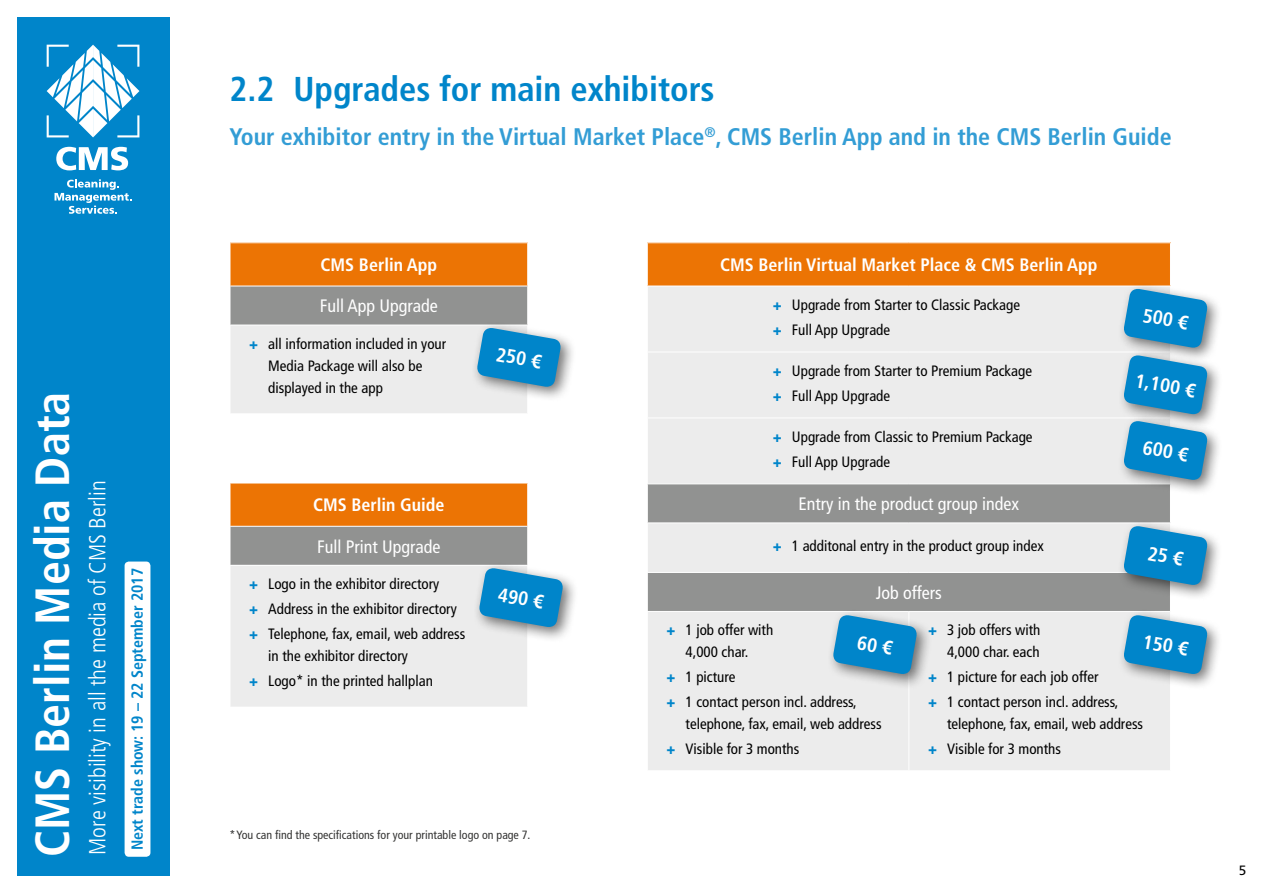
<style>
.page{position:relative;width:1263px;height:893px;background:#fff}
.page>*{position:absolute;margin:0;border:0;box-sizing:border-box;transform-origin:0 0}
.t1{font:700 condensed 48px "Frutiger LT Std";color:#fff}
.t2{font:700 condensed 34.5px "Frutiger LT Std";color:#0085ca}
.t3{font:700 condensed 24px "Frutiger LT Std";color:#339dd5}
.t4{font:300 condensed 23.25px "Frutiger LT Std";color:#fff}
.t5{font:700 condensed 19.5px "Frutiger LT Std";color:#fff}
.t6{font:700 condensed 18px "Frutiger LT Std";color:#fff}
.t7{font:condensed 18px "Frutiger LT Std";color:#fff}
.t8{font:700 condensed 16.05px "Frutiger LT Std";color:#0085ca}
.t9{font:condensed 15px/24.9px "Frutiger LT Std";color:#000}
.t10{font:13.5px "Frutiger LT Std";color:#000}
.t11{font:condensed 12px "Frutiger LT Std";color:#343433}
.s1{font-weight:900;font-stretch:normal;color:#0085ca}
</style>
<div class="page">
<div style="left:17px;top:17px;width:152px;height:859px;background:#0085ca"></div>
<div style="left:125px;top:562px;width:25px;height:295px;background:#fff;border-radius:4px"></div>
<div style="left:230px;top:243px;width:298px;height:43px;background:#ec7404"></div>
<div style="left:230px;top:286px;width:298px;height:39px;background:#919291"></div>
<div style="left:230px;top:325px;width:298px;height:89px;background:#ececec"></div>
<hr style="left:230px;top:243px;width:1px;height:43px;background:#fff">
<hr style="left:527px;top:243px;width:1px;height:43px;background:#fff">
<hr style="left:230px;top:325px;width:1px;height:88px;background:#fff">
<hr style="left:527px;top:325px;width:1px;height:88px;background:#fff">
<hr style="left:230px;top:413px;width:298px;height:1px;background:#fff">
<hr style="left:230px;top:286px;width:298px;height:1px;background:#fff">
<hr style="left:230px;top:286px;width:1px;height:39px;background:#fff">
<hr style="left:527px;top:286px;width:1px;height:39px;background:#fff">
<hr style="left:230px;top:325px;width:298px;height:1px;background:#fff">
<div style="left:230px;top:483px;width:298px;height:43px;background:#ec7404"></div>
<div style="left:230px;top:526px;width:298px;height:39px;background:#919291"></div>
<div style="left:230px;top:565px;width:298px;height:142px;background:#ececec"></div>
<hr style="left:230px;top:483px;width:298px;height:1px;background:#fff">
<hr style="left:230px;top:483px;width:1px;height:43px;background:#fff">
<hr style="left:527px;top:483px;width:1px;height:43px;background:#fff">
<hr style="left:230px;top:566px;width:1px;height:141px;background:#fff">
<hr style="left:527px;top:566px;width:1px;height:141px;background:#fff">
<hr style="left:230px;top:526px;width:298px;height:1px;background:#fff">
<hr style="left:230px;top:527px;width:1px;height:38px;background:#fff">
<hr style="left:527px;top:527px;width:1px;height:38px;background:#fff">
<hr style="left:230px;top:565px;width:298px;height:1px;background:#fff">
<div style="left:471px;top:321px;width:105px;height:82px;background:#000;opacity:.55"></div>
<svg style="left:476px;top:327px;width:86px;height:61px"></svg>
<div style="left:473px;top:561px;width:105px;height:82px;background:#000;opacity:.55"></div>
<svg style="left:478px;top:567px;width:86px;height:61px"></svg>
<div style="left:647px;top:243px;width:523px;height:43px;background:#ec7404"></div>
<div style="left:648px;top:287px;width:522px;height:483px;background:#ececec"></div>
<svg style="left:648px;top:484px;width:522px;height:127px;fill:#919291"></svg>
<hr style="left:908px;top:612px;width:1px;height:158px;background:#fff">
<hr style="left:647px;top:522px;width:262px;height:1px;background:#fff">
<hr style="left:909px;top:522px;width:262px;height:1px;background:#fff">
<hr style="left:647px;top:572px;width:262px;height:1px;background:#fff">
<hr style="left:909px;top:572px;width:262px;height:1px;background:#fff">
<hr style="left:647px;top:611px;width:262px;height:1px;background:#fff">
<hr style="left:909px;top:611px;width:262px;height:1px;background:#fff">
<hr style="left:647px;top:243px;width:1px;height:43px;background:#fff">
<hr style="left:647px;top:352px;width:262px;height:1px;background:#fff">
<hr style="left:909px;top:352px;width:262px;height:1px;background:#fff">
<hr style="left:647px;top:418px;width:262px;height:1px;background:#fff">
<hr style="left:909px;top:418px;width:262px;height:1px;background:#fff">
<hr style="left:647px;top:483px;width:262px;height:1px;background:#fff">
<hr style="left:909px;top:483px;width:262px;height:1px;background:#fff">
<div style="left:1117px;top:282px;width:106px;height:82px;background:#000;opacity:.55"></div>
<div style="left:1117px;top:349px;width:106px;height:81px;background:#000;opacity:.55"></div>
<div style="left:1117px;top:414px;width:106px;height:82px;background:#000;opacity:.55"></div>
<svg style="left:1122px;top:288px;width:86px;height:193px"></svg>
<div style="left:1117px;top:519px;width:106px;height:82px;background:#000;opacity:.55"></div>
<div style="left:1117px;top:608px;width:106px;height:82px;background:#000;opacity:.55"></div>
<svg style="left:1122px;top:614px;width:86px;height:61px"></svg>
<div style="left:827px;top:608px;width:105px;height:82px;background:#000;opacity:.55"></div>
<svg style="left:56px;top:147px;width:72px;height:23px"></svg>
<svg style="left:55px;top:179px;width:77px;height:35px"></svg>
<svg style="left:47px;top:45px;width:92px;height:92px"></svg>
<svg style="left:1122px;top:525px;width:86px;height:61px"></svg>
<svg style="left:832px;top:614px;width:86px;height:61px"></svg>
<h1 class="t1" style="left:24px;top:857px;width:467px;rotate:-90deg">CMS Berlin Media Data</h1>
<h3 class="t4" style="left:84px;top:855px;width:376px;rotate:-90deg">More visibility in all the media of CMS Berlin</h3>
<p class="t8" style="left:128px;top:850px;width:284px;rotate:-90deg">Next trade show: 19 – 22 September 2017</p>
<h2 class="t2" style="left:230px;top:69px;width:486px">2.2 Upgrades for main exhibitors</h2>
<h3 class="t3" style="left:230px;top:122px;width:944px">Your exhibitor entry in the Virtual Market Place<sup>®</sup>, CMS Berlin App and in the CMS Berlin Guide</h3>
<p class="t6" style="left:321px;top:254px;width:118px">CMS Berlin App</p>
<p class="t7" style="left:320px;top:296px;width:119px">Full App Upgrade</p>
<p class="t9" style="left:268px;top:333px;width:180px;line-height:21.8px;text-indent:-19px"><span class="s1">+</span> all information included in your<br>Media Package will also be displayed in the app</p>
<h3 class="t5" style="left:498px;top:343px;width:47px;rotate:10deg">250 €</h3>
<p class="t6" style="left:313px;top:494px;width:133px">CMS Berlin Guide</p>
<p class="t7" style="left:317px;top:536px;width:125px">Full Print Upgrade</p>
<p class="t9" style="left:249px;top:572px;width:218px"><span class="s1">+</span> Logo in the exhibitor directory<br><span class="s1">+</span> Address in the exhibitor directory <span class="s1">+</span> Telephone, fax, email, web address</p>
<p class="t9" style="left:249px;top:643px;width:185px;text-align:center">in the exhibitor directory<br><span class="s1">+</span> Logo* in the printed hallplan</p>
<h3 class="t5" style="left:500px;top:583px;width:47px;rotate:10deg">490 €</h3>
<p class="t11" style="left:230px;top:828px;width:302px">* You can find the specifications for your printable logo on page 7.</p>
<p class="t6" style="left:720px;top:254px;width:379px">CMS Berlin Virtual Market Place &amp; CMS Berlin App</p>
<p class="t9" style="left:773px;top:292px;width:249px"><span class="s1">+</span> Upgrade from Starter to Classic Package <span class="s1">+</span> Full App Upgrade</p>
<p class="t9" style="left:773px;top:358px;width:261px"><span class="s1">+</span> Upgrade from Starter to Premium Package <span class="s1">+</span> Full App Upgrade</p>
<p class="t9" style="left:773px;top:424px;width:261px"><span class="s1">+</span> Upgrade from Classic to Premium Package <span class="s1">+</span> Full App Upgrade</p>
<p class="t7" style="left:798px;top:493px;width:222px">Entry in the product group index</p>
<p class="t9" style="left:773px;top:534px;width:272px"><span class="s1">+</span> 1 additonal entry in the product group index</p>
<p class="t7" style="left:876px;top:582px;width:67px">Job offers</p>
<p class="t9" style="left:666px;top:619px;width:108px;line-height:21.8px;text-align:center"><span class="s1">+</span> 1 job offer with<br>4,000 char.</p>
<p class="t9" style="left:666px;top:665px;width:192px"><span class="s1">+</span> 1 picture<br><span class="s1">+</span> 1 contact person incl. address,</p>
<p class="t9" style="left:666px;top:711px;width:217px;text-indent:19px">telephone, fax, email, web address <span class="s1">+</span> Visible for 3 months</p>
<h3 class="t5" style="left:1145px;top:303px;width:47px;rotate:10deg">500 €</h3>
<h3 class="t5" style="left:1137px;top:369px;width:62px;rotate:10deg">1,100 €</h3>
<h3 class="t5" style="left:1145px;top:436px;width:47px;rotate:10deg">600 €</h3>
<p class="t9" style="left:928px;top:619px;width:114px;line-height:21.8px;text-align:right"><span class="s1">+</span> 3 job offers with<br>4,000 char. each</p>
<p class="t9" style="left:928px;top:665px;width:192px"><span class="s1">+</span> 1 picture for each job offer<br><span class="s1">+</span> 1 contact person incl. address,</p>
<p class="t9" style="left:928px;top:711px;width:217px;text-indent:19px">telephone, fax, email, web address <span class="s1">+</span> Visible for 3 months</p>
<h3 class="t5" style="left:1145px;top:630px;width:47px;rotate:10deg">150 €</h3>
<p class="t10" style="left:1239px;top:862px;width:9px">5</p>
</div>
